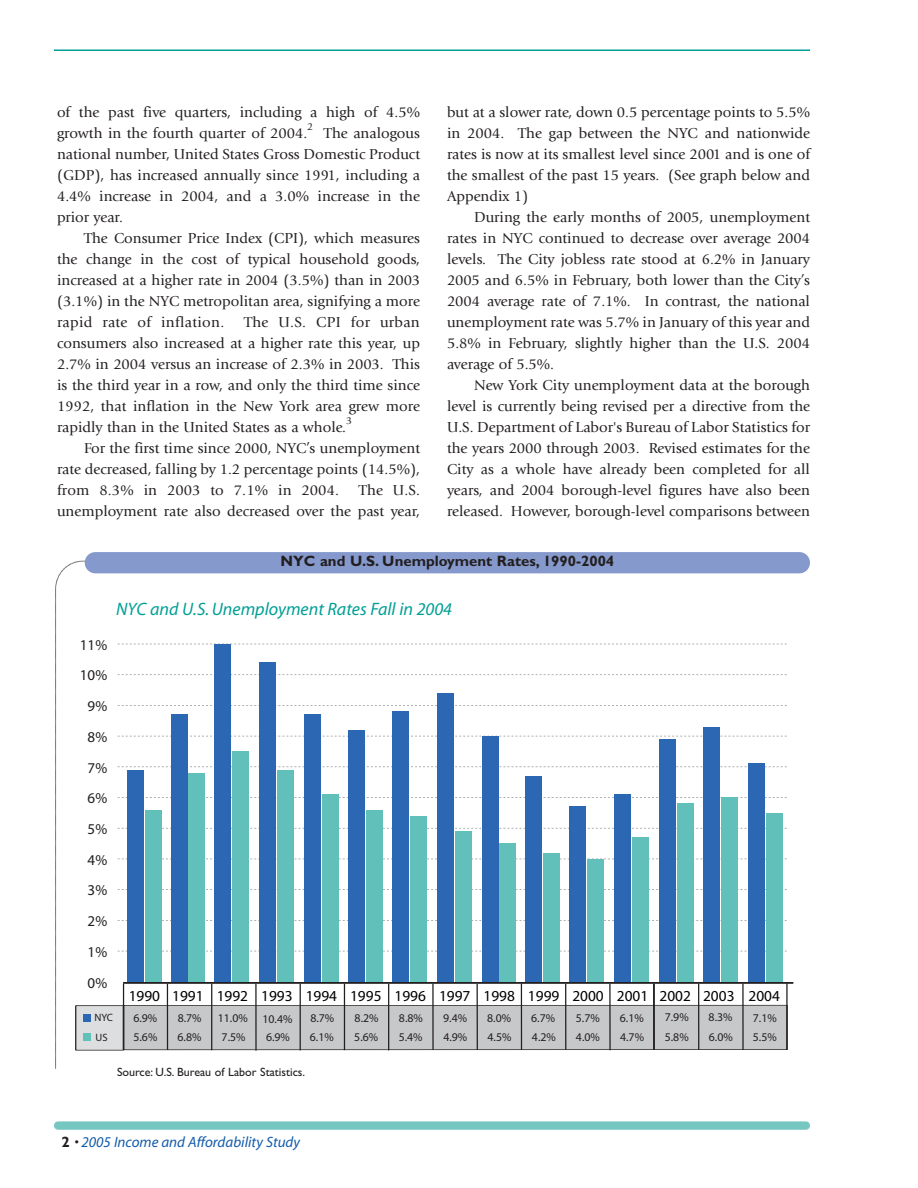
<style>
.page{position:relative;width:918px;height:1188px;background:#fff}
.page>*{position:absolute;margin:0;border:0;box-sizing:border-box;transform-origin:0 0}
.t1{font:italic 18px "Myriad";color:#009f94}
.t2{font:15.3px "Myriad";color:#000}
.t3{font:15px/21px "Giovanni";color:#231f20;text-align:justify}
.t4{font:700 15px "Gill Sans";color:#231f20}
.t5{font:italic 15px "Myriad";color:#135cab}
.t6{font:15px "Myriad";color:#231f20}
.t7{font:12px "Gill Sans";color:#231f20}
.t8{font:11.85px/19.6px "Myriad";color:#231f20}
.t9{font:10.65px/19.8px "Myriad";color:#231f20;text-align:center}
.t10{font:10.5px "Giovanni";color:#231f20}
.s1{font-family:"Gill Sans";font-weight:700;font-style:normal;color:#231f20}
.s2{color:#231f20}
</style>
<div class="page">
<hr style="left:123px;top:982px;width:670px;height:2px;background:#231f20">
<svg style="left:255px;top:951px;width:532px;height:1px"></svg>
<svg style="left:255px;top:920px;width:532px;height:1px"></svg>
<svg style="left:255px;top:889px;width:532px;height:1px"></svg>
<svg style="left:255px;top:859px;width:532px;height:1px"></svg>
<svg style="left:255px;top:828px;width:532px;height:1px"></svg>
<svg style="left:255px;top:797px;width:532px;height:1px"></svg>
<svg style="left:255px;top:766px;width:532px;height:1px"></svg>
<svg style="left:255px;top:736px;width:532px;height:1px"></svg>
<svg style="left:255px;top:705px;width:532px;height:1px"></svg>
<svg style="left:255px;top:674px;width:532px;height:1px"></svg>
<svg style="left:255px;top:644px;width:532px;height:1px"></svg>
<div style="left:277px;top:770px;width:16px;height:212px;background:#62c0bb"></div>
<div style="left:322px;top:794px;width:16px;height:188px;background:#62c0bb"></div>
<div style="left:367px;top:810px;width:16px;height:172px;background:#62c0bb"></div>
<div style="left:411px;top:816px;width:16px;height:166px;background:#62c0bb"></div>
<div style="left:455px;top:831px;width:17px;height:151px;background:#62c0bb"></div>
<div style="left:500px;top:844px;width:16px;height:138px;background:#62c0bb"></div>
<div style="left:543px;top:853px;width:16px;height:129px;background:#62c0bb"></div>
<div style="left:588px;top:859px;width:16px;height:123px;background:#62c0bb"></div>
<div style="left:632px;top:837px;width:17px;height:145px;background:#62c0bb"></div>
<div style="left:677px;top:804px;width:16px;height:178px;background:#62c0bb"></div>
<div style="left:722px;top:798px;width:16px;height:184px;background:#62c0bb"></div>
<div style="left:766px;top:813px;width:17px;height:169px;background:#62c0bb"></div>
<div style="left:260px;top:662px;width:16px;height:320px;background:#2b67b2"></div>
<div style="left:304px;top:715px;width:16px;height:267px;background:#2b67b2"></div>
<div style="left:349px;top:730px;width:16px;height:252px;background:#2b67b2"></div>
<div style="left:393px;top:712px;width:16px;height:270px;background:#2b67b2"></div>
<div style="left:438px;top:693px;width:16px;height:289px;background:#2b67b2"></div>
<div style="left:482px;top:736px;width:16px;height:246px;background:#2b67b2"></div>
<div style="left:525px;top:776px;width:16px;height:206px;background:#2b67b2"></div>
<div style="left:570px;top:807px;width:16px;height:175px;background:#2b67b2"></div>
<div style="left:615px;top:794px;width:16px;height:188px;background:#2b67b2"></div>
<div style="left:659px;top:739px;width:16px;height:243px;background:#2b67b2"></div>
<div style="left:704px;top:727px;width:16px;height:255px;background:#2b67b2"></div>
<div style="left:749px;top:764px;width:16px;height:218px;background:#2b67b2"></div>
<div style="left:124px;top:1005px;width:663px;height:45px;background:#c7c8ca"></div>
<div style="left:123px;top:1005px;width:664px;height:45px;border:1px solid #231f20"></div>
<hr style="left:256px;top:984px;width:1px;height:66px;background:#231f20">
<hr style="left:300px;top:984px;width:1px;height:66px;background:#231f20">
<hr style="left:344px;top:984px;width:1px;height:66px;background:#231f20">
<hr style="left:388px;top:984px;width:1px;height:66px;background:#231f20">
<hr style="left:433px;top:984px;width:1px;height:66px;background:#231f20">
<hr style="left:477px;top:984px;width:1px;height:66px;background:#231f20">
<hr style="left:521px;top:984px;width:1px;height:66px;background:#231f20">
<hr style="left:565px;top:984px;width:1px;height:66px;background:#231f20">
<hr style="left:610px;top:984px;width:1px;height:66px;background:#231f20">
<hr style="left:654px;top:984px;width:1px;height:66px;background:#231f20">
<hr style="left:653px;top:984px;width:1px;height:66px;background:#231f20">
<hr style="left:698px;top:984px;width:1px;height:66px;background:#231f20">
<hr style="left:743px;top:984px;width:1px;height:66px;background:#231f20">
<hr style="left:787px;top:984px;width:1px;height:66px;background:#231f20">
<div style="left:54px;top:1121px;width:756px;height:9px;background:#76c6c2;border-radius:4px"></div>
<hr style="left:54px;top:50px;width:756px;height:1px;background:#009f94">
<svg style="left:55px;top:561px;width:200px;height:507px"></svg>
<div style="left:85px;top:552px;width:725px;height:21px;background:#8599cd;border-radius:11px"></div>
<p class="t3" style="left:57px;top:102px;width:365px">of the past five quarters, including a high of 4.5% growth in the fourth quarter of 2004.</p>
<p class="t10" style="left:307px;top:122px;width:7px">2</p>
<p class="t3" style="left:57px;top:123px;width:365px;text-indent:267px">The analogous national number, United States Gross Domestic Product (GDP), has increased annually since 1991, including a 4.4% increase in 2004, and a 3.0% increase in the prior year.</p>
<p class="t3" style="left:57px;top:228px;width:365px;text-indent:27px">The Consumer Price Index (CPI), which measures the change in the cost of typical household goods, increased at a higher rate in 2004 (3.5%) than in 2003 (3.1%) in the NYC metropolitan area, signifying a more rapid rate of inflation.</p>
<p class="t3" style="left:57px;top:312px;width:365px;text-indent:187px">The U.S. CPI for urban consumers also increased at a higher rate this year, up 2.7% in 2004 versus an increase of 2.3% in 2003. This is the third year in a row, and only the third time since 1992, that inflation in the New York area grew more rapidly than in the United States as a whole.</p>
<p class="t10" style="left:346px;top:416px;width:7px">3</p>
<p class="t3" style="left:57px;top:438px;width:365px;text-indent:27px">For the first time since 2000, NYC’s unemployment rate decreased, falling by 1.2 percentage points (14.5%), from 8.3% in 2003 to 7.1% in 2004.</p>
<p class="t3" style="left:57px;top:480px;width:365px;text-align:right">The U.S.<br>unemployment rate also decreased over the past year,</p>
<p class="t3" style="left:447px;top:102px;width:365px">but at a slower rate, down 0.5 percentage points to 5.5% in 2004. The gap between the NYC and nationwide rates is now at its smallest level since 2001 and is one of the smallest of the past 15 years. (See graph below and Appendix 1)</p>
<p class="t3" style="left:447px;top:207px;width:365px;text-indent:27px">During the early months of 2005, unemployment rates in NYC continued to decrease over average 2004 levels. The City jobless rate stood at 6.2% in January 2005 and 6.5% in February, both lower than the City’s 2004 average rate of 7.1%. In contrast, the national unemployment rate was 5.7% in January of this year and 5.8% in February, slightly higher than the U.S. 2004 average of 5.5%.</p>
<p class="t3" style="left:447px;top:375px;width:365px;text-indent:27px">New York City unemployment data at the borough level is currently being revised per a directive from the U.S. Department of Labor's Bureau of Labor Statistics for the years 2000 through 2003. Revised estimates for the City as a whole have already been completed for all years, and 2004 borough-level figures have also been released. However, borough-level comparisons between</p>
<p class="t4" style="left:281px;top:555px;width:335px">NYC and U.S. Unemployment Rates, 1990-2004</p>
<p class="t6" style="left:80px;top:639px;width:29px">11%</p>
<p class="t6" style="left:80px;top:670px;width:29px">10%</p>
<p class="t6" style="left:88px;top:701px;width:21px">9%</p>
<p class="t6" style="left:88px;top:731px;width:21px">8%</p>
<p class="t6" style="left:88px;top:762px;width:21px">7%</p>
<p class="t6" style="left:88px;top:793px;width:21px">6%</p>
<p class="t6" style="left:88px;top:823px;width:21px">5%</p>
<p class="t6" style="left:88px;top:854px;width:21px">4%</p>
<p class="t6" style="left:88px;top:885px;width:21px">3%</p>
<p class="t6" style="left:88px;top:915px;width:21px">2%</p>
<p class="t6" style="left:88px;top:946px;width:21px">1%</p>
<p class="t6" style="left:88px;top:977px;width:21px">0%</p>
<p class="t1" style="left:116px;top:602px;width:337px">NYC and U.S. Unemployment Rates Fall in 2004</p>
<p class="t2" style="left:137px;top:990px;width:645px">990 1991 1992 1993 1994 1995 1996 1997 1998 1999 2000 2001 2002 2003 2004</p>
<p class="t8" style="left:139px;top:1009px;width:19px">.9%</p>
<p class="t8" style="left:443px;top:1009px;width:25px">9.4%</p>
<p class="t9" style="left:96px;top:1009px;width:19px">YC<br>US</p>
<p class="t8" style="left:576px;top:1009px;width:26px">5.7%<br>4.0%</p>
<p class="t8" style="left:620px;top:1009px;width:26px">6.1%<br>4.7%</p>
<p class="t8" style="left:665px;top:1009px;width:25px">7.9%</p>
<p class="t8" style="left:709px;top:1009px;width:25px">8.3%</p>
<p class="t8" style="left:184px;top:1009px;width:19px">.7%</p>
<p class="t8" style="left:316px;top:1009px;width:19px">.7%</p>
<p class="t8" style="left:361px;top:1009px;width:19px">.2%</p>
<p class="t8" style="left:405px;top:1009px;width:19px">.8%</p>
<p class="t8" style="left:493px;top:1009px;width:19px">.0%</p>
<p class="t8" style="left:531px;top:1009px;width:25px">6.7%</p>
<p class="t8" style="left:753px;top:1009px;width:25px">7.1%</p>
<p class="t8" style="left:218px;top:1010px;width:76px">11.0% 10.4%</p>
<p class="t8" style="left:133px;top:1029px;width:25px">5.6%</p>
<p class="t8" style="left:178px;top:1029px;width:25px">6.8%</p>
<p class="t8" style="left:228px;top:1029px;width:19px">.5%</p>
<p class="t8" style="left:266px;top:1029px;width:25px">6.9%</p>
<p class="t8" style="left:310px;top:1029px;width:25px">6.1%</p>
<p class="t8" style="left:354px;top:1029px;width:25px">5.6%</p>
<p class="t8" style="left:399px;top:1029px;width:25px">5.4%</p>
<p class="t8" style="left:443px;top:1029px;width:25px">4.9%</p>
<p class="t8" style="left:488px;top:1029px;width:25px">4.5%</p>
<p class="t8" style="left:532px;top:1029px;width:25px">4.2%</p>
<p class="t8" style="left:753px;top:1029px;width:25px">5.5%</p>
<p class="t8" style="left:665px;top:1029px;width:25px">5.8%</p>
<p class="t8" style="left:709px;top:1029px;width:25px">6.0%</p>
<p class="t7" style="left:117px;top:1065px;width:190px">Source: U.S. Bureau of Labor Statistics.</p>
<p class="t5" style="left:62px;top:1136px;width:240px"><span class="s1">2</span> <span class="s2">•</span> 2005 Income and Affordability Study</p>
</div>
